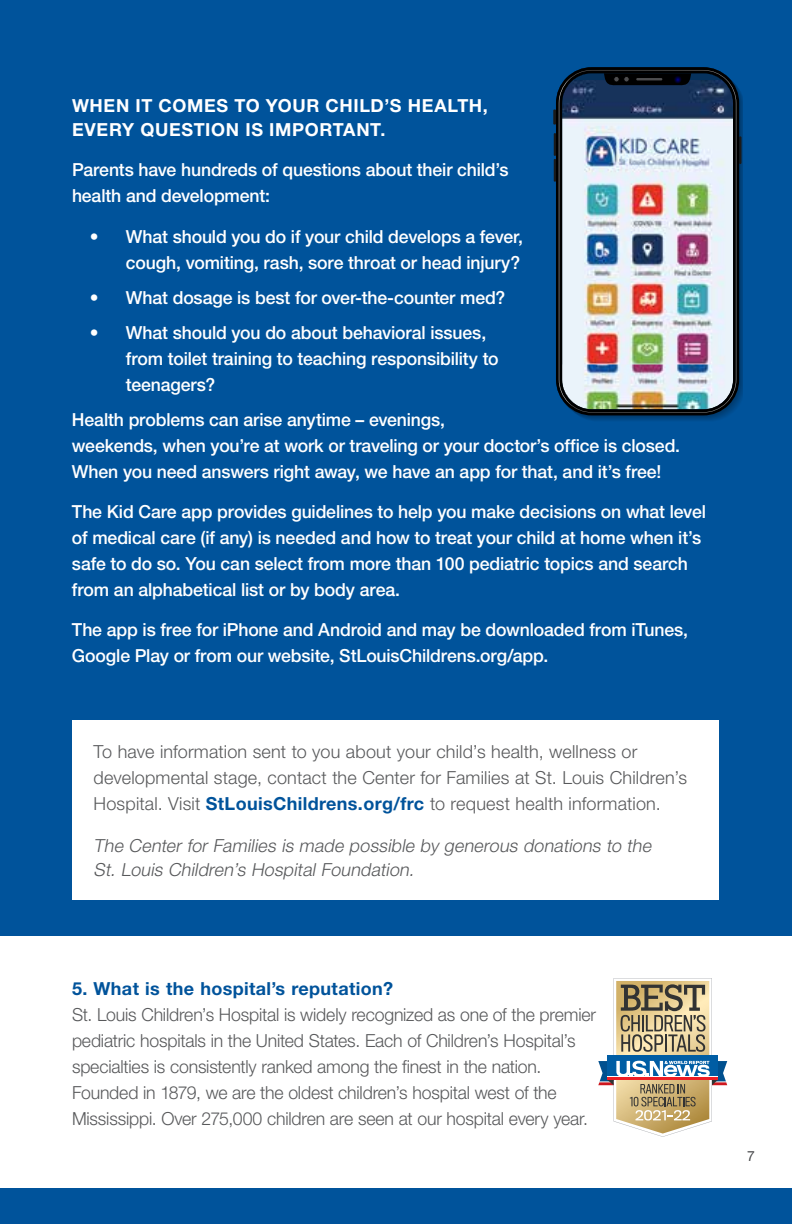
<style>
.page{position:relative;width:792px;height:1224px;background:#fff}
.page>*{position:absolute;margin:0;border:0;box-sizing:border-box;transform-origin:0 0}
.t1{font:500 18px/26px "Helvetica Neue LT Std";letter-spacing:-.01em;color:#fff}
.t2{font:300 18px/26px "Helvetica Neue LT Std";letter-spacing:-.01em;color:#58595b}
.t3{font:300 18px/26px "Helvetica Neue LT Std";letter-spacing:.01em;color:#58595b}
.t4{font:italic 300 18px/24px "Helvetica Neue LT Std";color:#58595b}
.t5{font:700 18px/24px "Helvetica Neue LT Std";letter-spacing:.035em;color:#fff}
.t6{font:700 18px "Helvetica Neue LT Std";letter-spacing:.02em;color:#00539b}
.t7{font:300 14px "Helvetica Neue";color:#58595b}
.s1{font-weight:700;color:#00539b}
</style>
<div class="page">
<div style="left:0;top:1188px;width:792px;height:36px;background:#00539b"></div>
<svg style="left:598px;top:978px;width:129px;height:159px"></svg>
<div style="left:0;top:0;width:792px;height:936px;background:#00539b"></div>
<hr style="left:553px;top:110px;width:3px;height:15px;background:#1a1a1a">
<hr style="left:554px;top:133px;width:2px;height:23px;background:#1a1a1a">
<hr style="left:554px;top:159px;width:2px;height:23px;background:#1a1a1a">
<hr style="left:739px;top:136px;width:2px;height:28px;background:#1a1a1a">
<svg style="left:556px;top:67px;width:183px;height:348px;background:#0a1926"></svg>
<img style="left:559px;top:70px;width:177px;height:343px">
<svg style="left:604px;top:73px;width:87px;height:13px"></svg>
<div style="left:72px;top:720px;width:647px;height:180px;background:#fff"></div>
<p class="t5" style="left:72px;top:93px;width:417px">WHEN IT COMES TO YOUR CHILD’S HEALTH,<br>EVERY QUESTION IS IMPORTANT.</p>
<p class="t1" style="left:72px;top:157px;width:438px">Parents have hundreds of questions about their child’s health and development:</p>
<p class="t1" style="left:90px;top:223px;width:435px;text-align:right">• What should you do if your child develops a fever, cough, vomiting, rash, sore throat or head injury?</p>
<p class="t1" style="left:90px;top:284px;width:417px">• What dosage is best for over-the-counter med?</p>
<p class="t1" style="left:126px;top:319px;width:374px;text-indent:-36px">• What should you do about behavioral issues, from toilet training to teaching responsibility to teenagers?</p>
<p class="t1" style="left:72px;top:406px;width:610px">Health problems can arise anytime – evenings,<br>weekends, when you’re at work or traveling or your doctor’s office is closed.<br>When you need answers right away, we have an app for that, and it’s free!</p>
<p class="t1" style="left:72px;top:498px;width:635px">The Kid Care app provides guidelines to help you make decisions on what level of medical care (if any) is needed and how to treat your child at home when it’s safe to do so. You can select from more than 100 pediatric topics and search from an alphabetical list or by body area.</p>
<p class="t1" style="left:72px;top:617px;width:618px">The app is free for iPhone and Android and may be downloaded from iTunes,<br>Google Play or from our website, StLouisChildrens.org/app.</p>
<p class="t3" style="left:94px;top:738px;width:595px">To have information sent to you about your child’s health, wellness or developmental stage, contact the Center for Families at St. Louis Children’s<br>Hospital. Visit <span class="s1">StLouisChildrens.org/frc</span> to request health information.</p>
<p class="t4" style="left:94px;top:833px;width:563px">The Center for Families is made possible by generous donations to the<br>St. Louis Children’s Hospital Foundation.</p>
<p class="t6" style="left:72px;top:977px;width:323px">5. What is the hospital’s reputation?</p>
<p class="t2" style="left:72px;top:1001px;width:526px">St. Louis Children’s Hospital is widely recognized as one of the premier pediatric hospitals in the United States. Each of Children’s Hospital’s specialties is consistently ranked among the finest in the nation.<br>Founded in 1879, we are the oldest children’s hospital west of the Mississippi. Over 275,000 children are seen at our hospital every year.</p>
<p class="t7" style="left:747px;top:1145px;width:9px">7</p>
</div>
